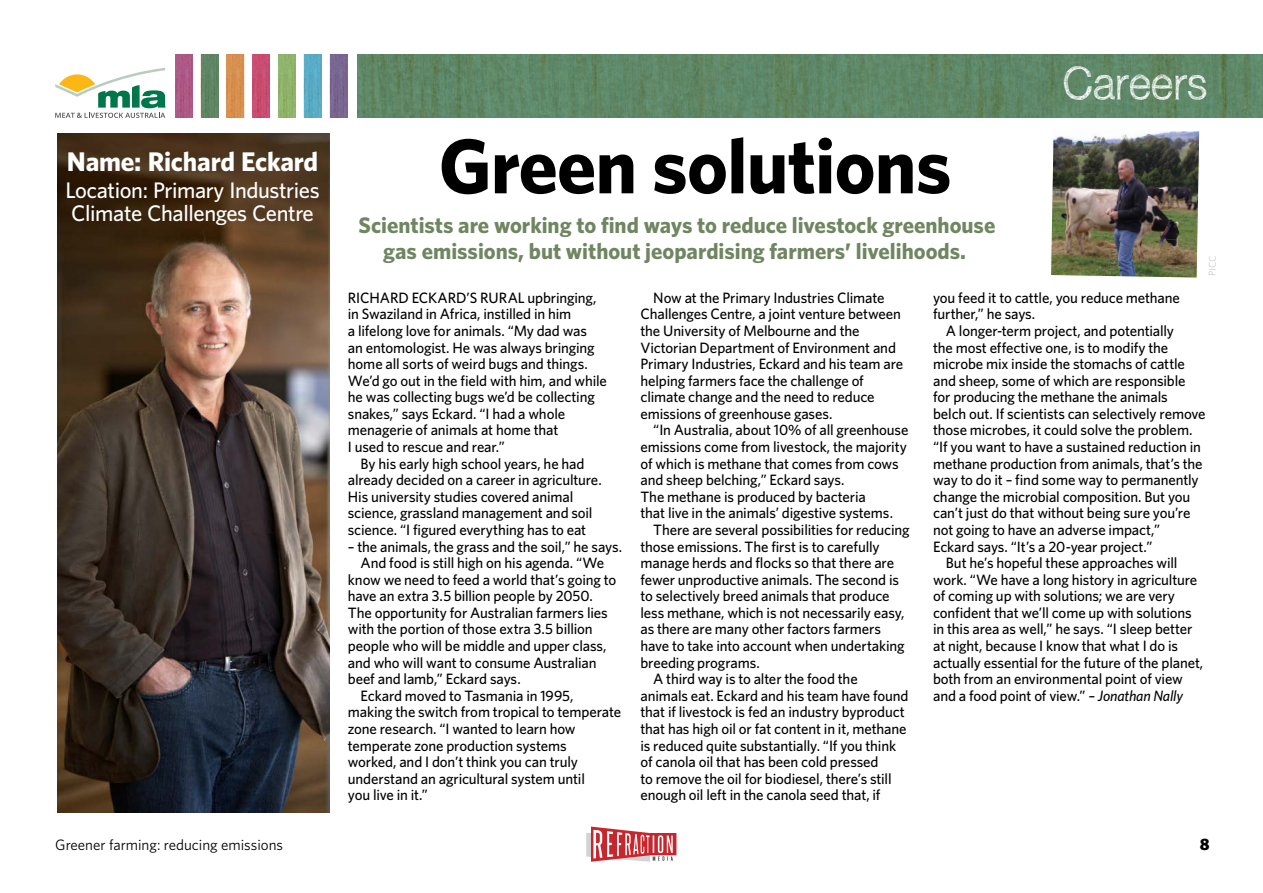
<style>
.page{position:relative;width:1263px;height:893px;background:#fff}
.page>*{position:absolute;margin:0;border:0;box-sizing:border-box;transform-origin:0 0}
.t1{font:700 77.55px "Whitney";letter-spacing:-.01em;color:#000}
.t2{font:300 45.15px "Sketchetik";color:#fff;scale:.95 1}
.t3{font:700 27px "Whitney";letter-spacing:-.01em;color:#fff}
.t4{font:700 22.5px/25.5px "Whitney";color:#6f8661;text-align:center}
.t5{font:500 22.5px/22.5px "Whitney";letter-spacing:-.02em;color:#fff}
.t6{font:900 16.5px "Whitney";color:#000}
.t7{font:500 15px/16.6px "Whitney";letter-spacing:-.01em;color:#000}
.t8{font:15px "Whitney";color:#000}
.t9{font:9.75px "Whitney";color:#c7c8ca}
.s1{font-style:italic}
</style>
<div class="page">
<svg style="left:586px;top:827px;width:90px;height:35px"></svg>
<img style="left:357px;top:54px;width:906px;height:63px">
<img style="left:175px;top:54px;width:18px;height:63px">
<img style="left:227px;top:54px;width:17px;height:63px">
<img style="left:252px;top:54px;width:18px;height:63px">
<img style="left:278px;top:54px;width:18px;height:63px">
<img style="left:304px;top:54px;width:17px;height:63px">
<img style="left:201px;top:54px;width:17px;height:63px">
<img style="left:330px;top:54px;width:17px;height:63px">
<svg style="left:55px;top:68px;width:111px;height:50px"></svg>
<img style="left:57px;top:133px;width:273px;height:679px">
<img style="left:1051px;top:131px;width:149px;height:147px">
<h3 class="t3" style="left:67px;top:144px;width:253px">Name: Richard Eckard</h3>
<h3 class="t5" style="left:65px;top:179px;width:256px">Location: Primary Industries<br>Climate Challenges Centre</h3>
<h1 class="t1" style="left:439px;top:114px;width:514px">Green solutions</h1>
<h3 class="t4" style="left:359px;top:212px;width:638px">Scientists are working to find ways to reduce livestock greenhouse gas emissions, but without jeopardising farmers’ livelihoods.</h3>
<h2 class="t2" style="left:1062px;top:55px;width:155px">Careers</h2>
<p class="t9" style="left:1206px;top:276px;width:22px;rotate:-89deg">PICC</p>
<p class="t7" style="left:348px;top:289px;width:261px">RICHARD ECKARD’S RURAL upbringing, in Swaziland in Africa, instilled in him<br>a lifelong love for animals. “My dad was<br>an entomologist. He was always bringing home all sorts of weird bugs and things.<br>We’d go out in the field with him, and while he was collecting bugs we’d be collecting snakes,” says Eckard. “I had a whole menagerie of animals at home that<br>I used to rescue and rear.”</p>
<p class="t7" style="left:348px;top:455px;width:255px;text-indent:13px">By his early high school years, he had already decided on a career in agriculture.<br>His university studies covered animal science, grassland management and soil science. “I figured everything has to eat</p>
<p class="t7" style="left:348px;top:538px;width:276px">– the animals, the grass and the soil,” he says.</p>
<p class="t7" style="left:361px;top:554px;width:245px">And food is still high on his agenda. “We</p>
<p class="t7" style="left:348px;top:571px;width:270px">know we need to feed a world that’s going to</p>
<p class="t7" style="left:348px;top:587px;width:246px">have an extra 3.5 billion people by 2050.</p>
<p class="t7" style="left:348px;top:604px;width:261px">The opportunity for Australian farmers lies</p>
<p class="t7" style="left:348px;top:621px;width:246px">with the portion of those extra 3.5 billion</p>
<p class="t7" style="left:348px;top:637px;width:260px">people who will be middle and upper class,</p>
<p class="t7" style="left:348px;top:654px;width:250px">and who will want to consume Australian</p>
<p class="t7" style="left:348px;top:670px;width:174px">beef and lamb,” Eckard says.</p>
<p class="t7" style="left:361px;top:687px;width:214px">Eckard moved to Tasmania in 1995,</p>
<p class="t7" style="left:348px;top:704px;width:275px">making the switch from tropical to temperate</p>
<p class="t7" style="left:348px;top:720px;width:229px">zone research. “I wanted to learn how</p>
<p class="t7" style="left:348px;top:737px;width:220px">temperate zone production systems</p>
<p class="t7" style="left:348px;top:753px;width:231px">worked, and I don’t think you can truly</p>
<p class="t7" style="left:348px;top:770px;width:239px">understand an agricultural system until</p>
<p class="t7" style="left:348px;top:786px;width:82px">you live in it.”</p>
<p class="t7" style="left:640px;top:289px;width:264px;text-indent:13px">Now at the Primary Industries Climate Challenges Centre, a joint venture between the University of Melbourne and the Victorian Department of Environment and Primary Industries, Eckard and his team are helping farmers face the challenge of climate change and the need to reduce emissions of greenhouse gases.</p>
<p class="t7" style="left:640px;top:422px;width:269px;text-indent:13px">“In Australia, about 10% of all greenhouse emissions come from livestock, the majority of which is methane that comes from cows and sheep belching,” Eckard says.<br>The methane is produced by bacteria<br>that live in the animals’ digestive systems.</p>
<p class="t7" style="left:653px;top:521px;width:258px">There are several possibilities for reducing</p>
<p class="t7" style="left:640px;top:538px;width:241px">those emissions. The first is to carefully</p>
<p class="t7" style="left:640px;top:554px;width:255px">manage herds and flocks so that there are</p>
<p class="t7" style="left:640px;top:571px;width:260px">fewer unproductive animals. The second is</p>
<p class="t7" style="left:640px;top:587px;width:251px">to selectively breed animals that produce</p>
<p class="t7" style="left:640px;top:604px;width:266px">less methane, which is not necessarily easy,</p>
<p class="t7" style="left:640px;top:621px;width:242px">as there are many other factors farmers</p>
<p class="t7" style="left:640px;top:637px;width:266px">have to take into account when undertaking</p>
<p class="t7" style="left:640px;top:654px;width:121px">breeding programs.</p>
<p class="t7" style="left:653px;top:670px;width:206px">A third way is to alter the food the</p>
<p class="t7" style="left:640px;top:687px;width:270px">animals eat. Eckard and his team have found</p>
<p class="t7" style="left:640px;top:704px;width:266px">that if livestock is fed an industry byproduct</p>
<p class="t7" style="left:640px;top:720px;width:268px">that has high oil or fat content in it, methane</p>
<p class="t7" style="left:640px;top:737px;width:257px">is reduced quite substantially. “If you think</p>
<p class="t7" style="left:640px;top:753px;width:240px">of canola oil that has been cold pressed</p>
<p class="t7" style="left:640px;top:770px;width:253px">to remove the oil for biodiesel, there’s still</p>
<p class="t7" style="left:640px;top:786px;width:242px">enough oil left in the canola seed that, if</p>
<p class="t7" style="left:933px;top:289px;width:248px">you feed it to cattle, you reduce methane further,” he says.</p>
<p class="t7" style="left:946px;top:322px;width:230px">A longer-term project, and potentially</p>
<p class="t7" style="left:933px;top:339px;width:237px">the most effective one, is to modify the</p>
<p class="t7" style="left:933px;top:355px;width:253px">microbe mix inside the stomachs of cattle</p>
<p class="t7" style="left:933px;top:372px;width:254px">and sheep, some of which are responsible</p>
<p class="t7" style="left:933px;top:388px;width:236px">for producing the methane the animals</p>
<p class="t7" style="left:933px;top:405px;width:274px">belch out. If scientists can selectively remove</p>
<p class="t7" style="left:933px;top:422px;width:261px">those microbes, it could solve the problem.</p>
<p class="t7" style="left:933px;top:438px;width:269px">“If you want to have a sustained reduction in</p>
<p class="t7" style="left:933px;top:455px;width:271px">methane production from animals, that’s the</p>
<p class="t7" style="left:933px;top:471px;width:267px">way to do it – find some way to permanently</p>
<p class="t7" style="left:933px;top:488px;width:259px">change the microbial composition. But you</p>
<p class="t7" style="left:933px;top:505px;width:259px">can’t just do that without being sure you’re</p>
<p class="t7" style="left:933px;top:521px;width:229px">not going to have an adverse impact,”</p>
<p class="t7" style="left:933px;top:538px;width:221px">Eckard says. “It’s a 20-year project.”</p>
<p class="t7" style="left:946px;top:554px;width:233px">But he’s hopeful these approaches will</p>
<p class="t7" style="left:933px;top:571px;width:266px">work. “We have a long history in agriculture</p>
<p class="t7" style="left:933px;top:587px;width:243px">of coming up with solutions; we are very</p>
<p class="t7" style="left:933px;top:604px;width:260px">confident that we’ll come up with solutions</p>
<p class="t7" style="left:933px;top:621px;width:261px">in this area as well,” he says. “I sleep better</p>
<p class="t7" style="left:933px;top:637px;width:246px">at night, because I know that what I do is</p>
<p class="t7" style="left:933px;top:654px;width:272px">actually essential for the future of the planet,</p>
<p class="t7" style="left:933px;top:670px;width:251px">both from an environmental point of view</p>
<p class="t7" style="left:933px;top:687px;width:251px">and a food point of view.” <span class="s1">– Jonathan Nally</span></p>
<p class="t8" style="left:55px;top:835px;width:229px">Greener farming: reducing emissions</p>
<p class="t6" style="left:1200px;top:833px;width:11px">8</p>
</div>
